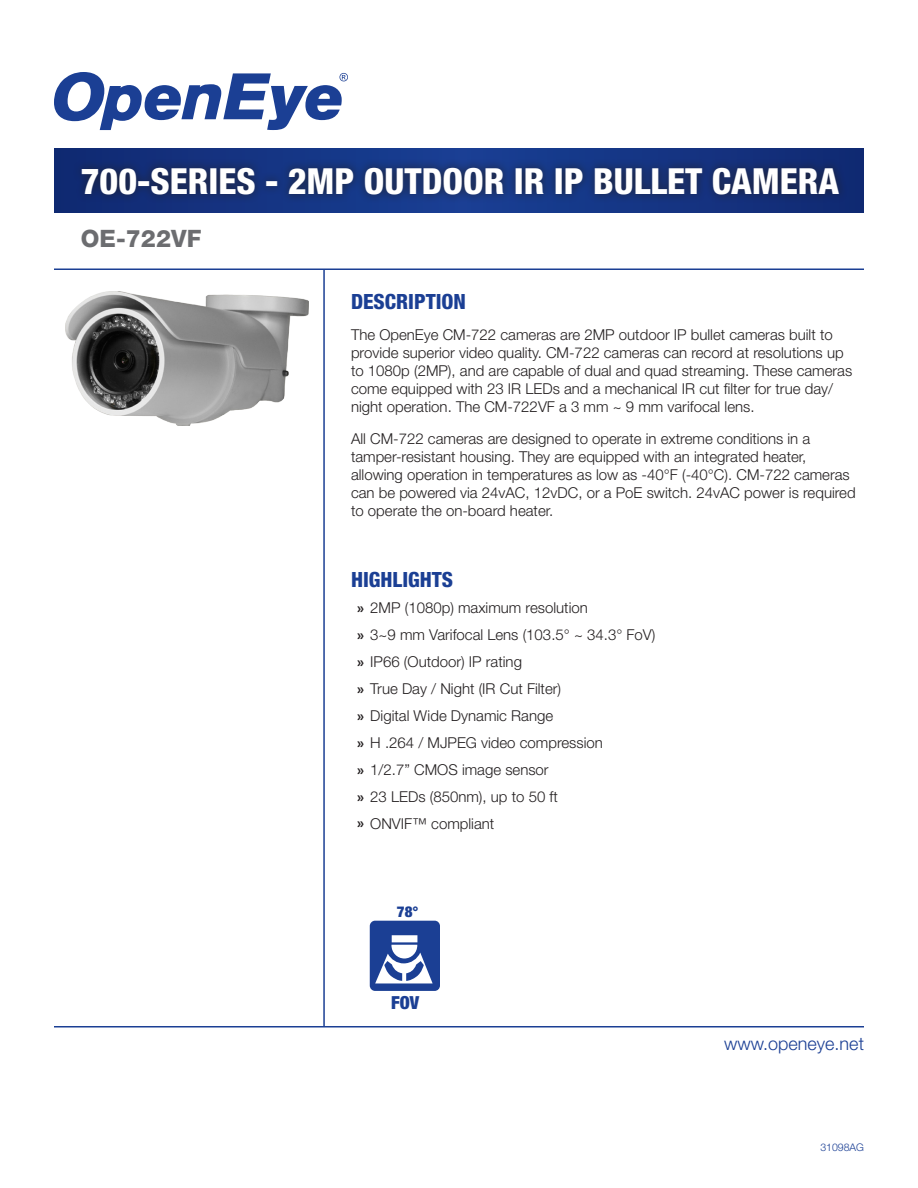
<style>
.page{position:relative;width:918px;height:1188px;background:#fff}
.page>*{position:absolute;margin:0;border:0;box-sizing:border-box;transform-origin:0 0}
.t1{font:800 condensed 36px "Helvetica Neue";color:#fff}
.t2{font:800 24px "Helvetica Neue";color:#6c6d70}
.t3{font:800 condensed 21px "Helvetica Neue";color:#1b3f94}
.t4{font:300 18px "Helvetica Neue";color:#1b3f94}
.t5{font:900 condensed 18px "Helvetica Neue";color:#1b3f94}
.t6{font:300 15px/18px "Helvetica Neue";color:#231f20}
.t7{font:900 condensed 15px "Helvetica Neue";color:#1b3f94}
.t8{font:300 10.5px "Helvetica Neue";color:#1b3f94}
.s1{font-family:"Myriad Pro";font-weight:700}
</style>
<div class="page">
<svg style="left:54px;top:72px;width:294px;height:58px"></svg>
<svg style="left:54px;top:148px;width:810px;height:65px;background:#143381"></svg>
<div style="left:73px;top:158px;width:775px;height:46px;background:#231f20;opacity:.75"></div>
<hr style="left:54px;top:1026px;width:810px;height:2px;background:#1b3f94">
<hr style="left:323px;top:270px;width:2px;height:756px;background:#1b3f94">
<hr style="left:54px;top:268px;width:810px;height:2px;background:#1b3f94">
<div style="left:370px;top:921px;width:70px;height:70px;background:#1b3f94;border-radius:5px"></div>
<svg style="left:375px;top:935px;width:58px;height:48px"></svg>
<img style="left:66px;top:292px;width:243px;height:133px">
<p class="t1" style="left:81px;top:159px;width:760px">700-SERIES - 2MP OUTDOOR IR IP BULLET CAMERA</p>
<p class="t2" style="left:81px;top:224px;width:122px">OE-722VF</p>
<p class="t3" style="left:351px;top:288px;width:117px">DESCRIPTION</p>
<p class="t6" style="left:351px;top:325px;width:503px">The OpenEye CM-722 cameras are 2MP outdoor IP bullet cameras built to provide superior video quality. CM-722 cameras can record at resolutions up to 1080p (2MP), and are capable of dual and quad streaming. These cameras come equipped with 23 IR LEDs and a mechanical IR cut filter for true day/ night operation. The CM-722VF a 3 mm ~ 9 mm varifocal lens.</p>
<p class="t6" style="left:351px;top:429px;width:506px">All CM-722 cameras are designed to operate in extreme conditions in a tamper-resistant housing. They are equipped with an integrated heater, allowing operation in temperatures as low as -40°F (-40°C). CM-722 cameras can be powered via 24vAC, 12vDC, or a PoE switch. 24vAC power is required to operate the on-board heater.</p>
<p class="t3" style="left:351px;top:566px;width:104px">HIGHLIGHTS</p>
<p class="t6" style="left:357px;top:599px;width:232px"><span class="s1">»</span> 2MP (1080p) maximum resolution</p>
<p class="t6" style="left:357px;top:626px;width:300px"><span class="s1">»</span> 3~9 mm Varifocal Lens (103.5° ~ 34.3° FoV)</p>
<p class="t6" style="left:357px;top:653px;width:166px"><span class="s1">»</span> IP66 (Outdoor) IP rating</p>
<p class="t6" style="left:357px;top:680px;width:206px"><span class="s1">»</span> True Day / Night (IR Cut Filter)</p>
<p class="t6" style="left:357px;top:706px;width:198px"><span class="s1">»</span> Digital Wide Dynamic Range</p>
<p class="t6" style="left:357px;top:733px;width:247px"><span class="s1">»</span> H .264 / MJPEG video compression</p>
<p class="t6" style="left:357px;top:760px;width:193px"><span class="s1">»</span> 1/2.7” CMOS image sensor</p>
<p class="t6" style="left:357px;top:787px;width:202px"><span class="s1">»</span> 23 LEDs (850nm), up to 50 ft</p>
<p class="t6" style="left:357px;top:814px;width:139px"><span class="s1">»</span> ONVIF™ compliant</p>
<p class="t7" style="left:397px;top:903px;width:23px">78°</p>
<p class="t5" style="left:391px;top:991px;width:30px">FOV</p>
<p class="t4" style="left:724px;top:1032px;width:141px">www.openeye.net</p>
<p class="t8" style="left:820px;top:1141px;width:45px">31098AG</p>
</div>
